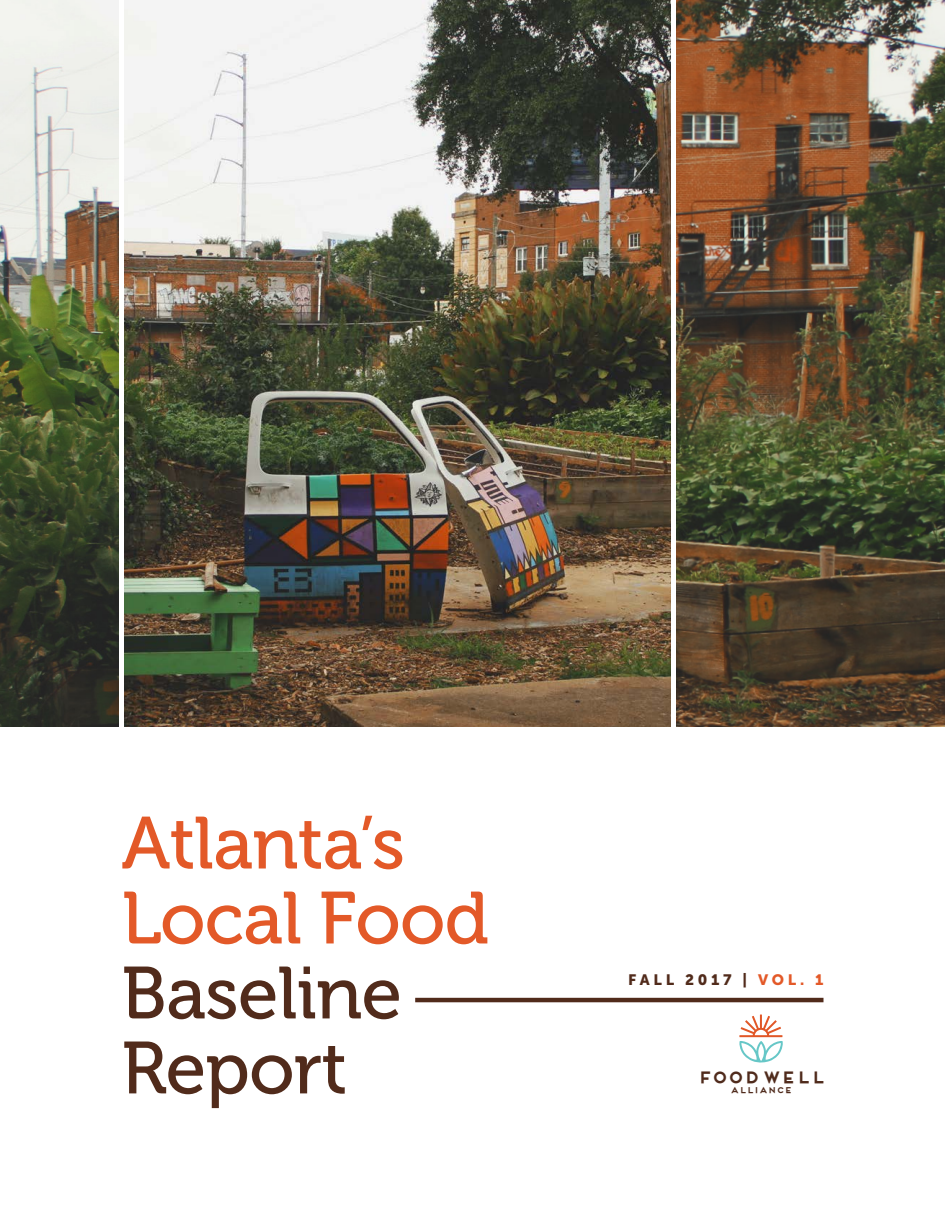
<style>
.page{position:relative;width:945px;height:1215px;background:#fff}
.page>*{position:absolute;margin:0;border:0;box-sizing:border-box;transform-origin:0 0}
.t1{font:73.5px "Museo 500";letter-spacing:-.01em;color:#e35928}
.t2{font:73.5px "Museo 500";letter-spacing:-.01em;color:#512b1b}
.t3{font:700 15.9px "Frontage";color:#502b1c}
.t4{font:15px "Museo Sans 900";letter-spacing:.25em;color:#512b1b}
.t5{font:700 8.1px "Frontage";color:#502b1c}
.s1{color:#e35928}
</style>
<div class="page">
<hr style="left:415px;top:998px;width:409px;height:4px;background:#512b1b">
<img style="left:124px;top:0;width:547px;height:726px">
<img style="left:677px;top:0;width:268px;height:726px">
<img style="left:0;top:0;width:118px;height:726px">
<svg style="left:739px;top:1015px;width:44px;height:48px"></svg>
<p class="t1" style="left:122px;top:803px;width:285px">Atlanta’s</p>
<p class="t1" style="left:122px;top:878px;width:369px">Local Food</p>
<p class="t2" style="left:122px;top:953px;width:282px">Baseline</p>
<p class="t2" style="left:122px;top:1028px;width:227px">Report</p>
<p class="t4" style="left:628px;top:972px;width:197px">FALL 2017 | <span class="s1">VOL. 1</span></p>
<p class="t3" style="left:697px;top:1067px;width:129px">FOOD WELL</p>
<p class="t5" style="left:730px;top:1085px;width:63px">ALLIANCE</p>
</div>
